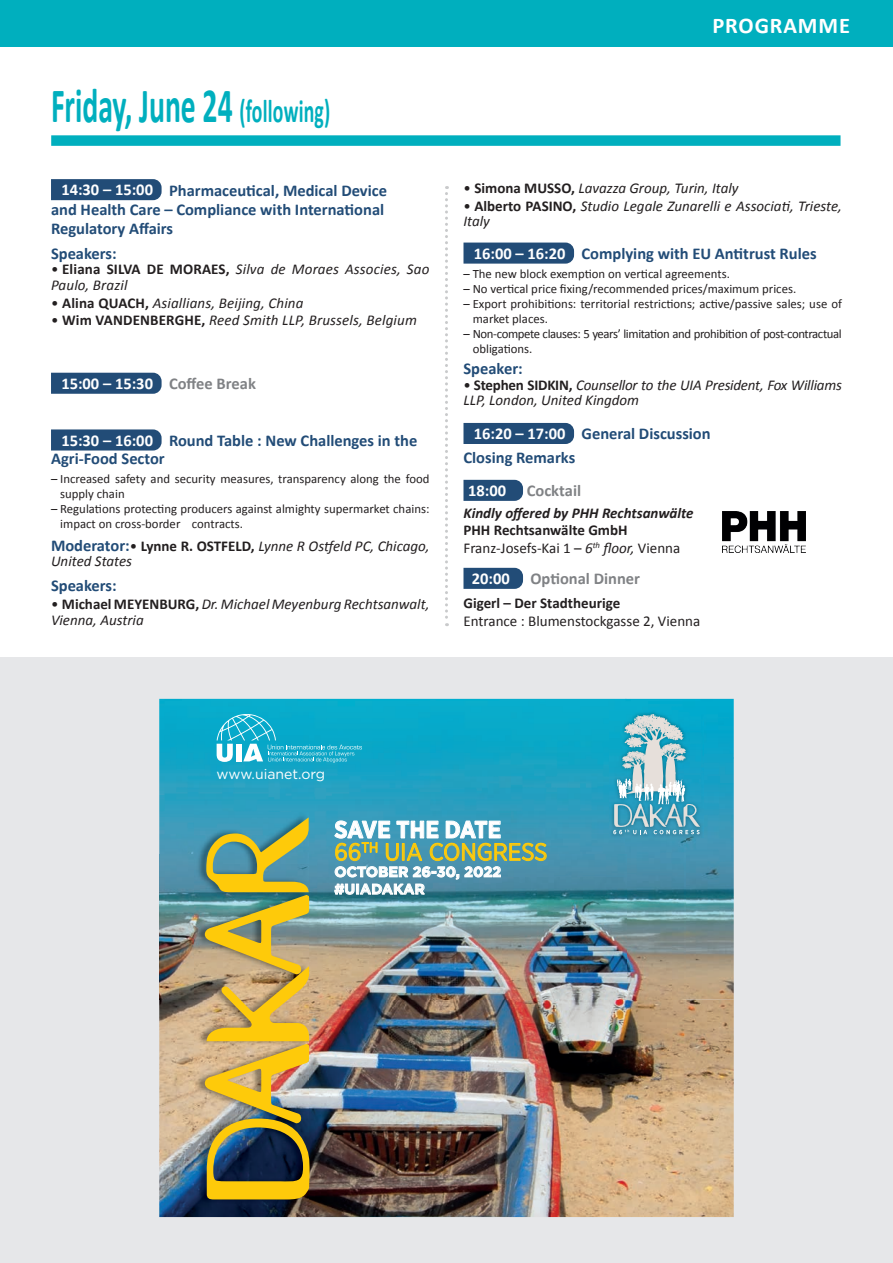
<style>
.page{position:relative;width:893px;height:1263px;background:#fff}
.page>*{position:absolute;margin:0;border:0;box-sizing:border-box;transform-origin:0 0}
.t1{font:149.7px "Seven Sans ICG";letter-spacing:-.05em;color:#feca0a}
.t2{font:700 49.5px "Calibri";color:#00afbe;scale:.6 1}
.t3{font:24px/22.4px "Gotham Narrow";color:#feca0a}
.t4{font:700 22.5px "Calibri";letter-spacing:.04em;color:#fff}
.t5{font:700 16.5px/19px "Calibri";color:#224c77}
.t6{font:700 16.5px "Calibri";color:#808285}
.t7{font:700 16.5px "Calibri";color:#fff}
.t8{font:italic 15px/15.3px "Calibri";color:#231f20}
.t9{font:15px/17.4px "Calibri";color:#231f20}
.t10{font:italic 700 15px "Calibri";color:#231f20}
.t11{font:700 15px "Calibri";color:#231f20}
.t12{font:700 14.4px/17.4px "Gotham";color:#fff}
.t13{font:14.1px "Gotham";color:#fff}
.t14{font:12.75px/15px "Calibri";color:#231f20}
.t15{font:12.75px/15px "Calibri";letter-spacing:-.03em;color:#231f20}
.s1{font-size:33px}
.s2{color:#fff}
.s3{font-style:normal}
.s4{font-weight:700;font-style:normal}
.s5{color:#808285}
.s6{font-weight:700;font-style:normal;font-size:16.5px;color:#224c77}
.s7{font-weight:700}
.s8{font-style:italic}
.s9{font-weight:700;color:#fff}
</style>
<div class="page">
<div style="left:0;top:657px;width:893px;height:606px;background:#e6e7e9"></div>
<div style="left:0;top:0;width:893px;height:47px;background:#00afbe"></div>
<div style="left:51px;top:179px;width:111px;height:21px;background:#224c77"></div>
<div style="left:51px;top:373px;width:111px;height:21px;background:#224c77"></div>
<div style="left:51px;top:429px;width:111px;height:21px;background:#224c77"></div>
<svg style="left:463px;top:243px;width:111px;height:21px;background:#29527b"></svg>
<div style="left:463px;top:423px;width:111px;height:21px;background:#224c77"></div>
<svg style="left:463px;top:480px;width:60px;height:21px"></svg>
<svg style="left:463px;top:568px;width:60px;height:21px"></svg>
<svg style="left:445px;top:186px;width:3px;height:440px"></svg>
<div style="left:51px;top:135px;width:789px;height:11px;background:#00afbe"></div>
<img style="left:159px;top:999px;width:575px;height:218px">
<img style="left:159px;top:699px;width:467px;height:155px">
<img style="left:626px;top:699px;width:108px;height:59px">
<img style="left:685px;top:758px;width:49px;height:241px">
<img style="left:626px;top:838px;width:59px;height:161px">
<img style="left:159px;top:854px;width:35px;height:145px">
<img style="left:311px;top:854px;width:315px;height:145px">
<svg style="left:334px;top:821px;width:212px;height:74px;background:#69a2ab"></svg>
<img style="left:194px;top:813px;width:115px;height:391px">
<img style="left:203px;top:816px;width:108px;height:385px">
<svg style="left:217px;top:714px;width:145px;height:48px;background:#2eb5d1"></svg>
<img style="left:609px;top:710px;width:94px;height:128px">
<svg style="left:613px;top:714px;width:87px;height:120px"></svg>
<img style="left:723px;top:512px;width:83px;height:41px">
<h2 class="t2" style="left:51px;top:75px;width:467px">Friday, June 24 <span class="s1">(following)</span></h2>
<p class="t5" style="left:51px;top:180px;width:337px;text-indent:10px"><span class="s2">14:30 – 15:00</span> Pharmaceutical, Medical Device and Health Care – Compliance with International<br>Regulatory Affairs</p>
<p class="t5" style="left:51px;top:243px;width:67px">Speakers:</p>
<p class="t8" style="left:51px;top:261px;width:380px"><span class="s3">•</span> <span class="s4">Eliana SILVA DE MORAES,</span> Silva de Moraes Associes, Sao<br>Paulo, Brazil</p>
<p class="t8" style="left:51px;top:294px;width:254px"><span class="s3">•</span> <span class="s4">Alina QUACH,</span> Asiallians, Beijing, China</p>
<p class="t8" style="left:51px;top:312px;width:367px"><span class="s3">•</span> <span class="s4">Wim VANDENBERGHE,</span> Reed Smith LLP, Brussels, Belgium</p>
<p class="t7" style="left:61px;top:373px;width:196px">15:00 – 15:30 <span class="s5">Coffee Break</span></p>
<p class="t5" style="left:51px;top:431px;width:368px;line-height:18px;text-indent:10px"><span class="s2">15:30 – 16:00</span> Round Table : New Challenges in the<br>Agri-Food Sector</p>
<p class="t14" style="left:60px;top:471px;width:371px;text-indent:-9px">– Increased safety and security measures, transparency along the food supply chain</p>
<p class="t14" style="left:60px;top:501px;width:371px;text-indent:-9px">– Regulations protecting producers against almighty supermarket chains: impact on cross-border contracts.</p>
<p class="t8" style="left:51px;top:538px;width:380px"><span class="s6">Moderator:</span><span class="s3">•</span> <span class="s4">Lynne R. OSTFELD,</span> Lynne R Ostfeld PC, Chicago,<br>United States</p>
<p class="t5" style="left:51px;top:575px;width:67px">Speakers:</p>
<p class="t8" style="left:51px;top:596px;width:380px"><span class="s3">•</span> <span class="s4">Michael MEYENBURG,</span> Dr. Michael Meyenburg Rechtsanwalt,<br>Vienna, Austria</p>
<h3 class="t4" style="left:712px;top:11px;width:139px">PROGRAMME</h3>
<p class="t8" style="left:463px;top:180px;width:277px"><span class="s3">•</span> <span class="s4">Simona MUSSO,</span> Lavazza Group, Turin, Italy</p>
<p class="t8" style="left:463px;top:198px;width:380px"><span class="s3">•</span> <span class="s4">Alberto PASINO,</span> Studio Legale Zunarelli e Associati, Trieste,<br>Italy</p>
<p class="t5" style="left:474px;top:243px;width:344px"><span class="s2">16:00 – 16:20</span> Complying with EU Antitrust Rules</p>
<p class="t14" style="left:463px;top:266px;width:268px">– The new block exemption on vertical agreements.</p>
<p class="t14" style="left:463px;top:281px;width:334px">– No vertical price fixing/recommended prices/maximum prices.</p>
<p class="t14" style="left:473px;top:296px;width:371px;text-indent:-9px">– Export prohibitions: territorial restrictions; active/passive sales; use of market places.</p>
<p class="t15" style="left:473px;top:326px;width:371px;text-indent:-9px">– Non-compete clauses: 5 years’ limitation and prohibition of post-contractual obligations.</p>
<p class="t5" style="left:463px;top:358px;width:61px">Speaker:</p>
<p class="t8" style="left:463px;top:376px;width:380px"><span class="s3">•</span> <span class="s4">Stephen SIDKIN,</span> Counsellor to the UIA President, Fox Williams<br>LLP, London, United Kingdom</p>
<p class="t5" style="left:463px;top:422px;width:249px;line-height:23.2px;text-indent:10px"><span class="s2">16:20 – 17:00</span> General Discussion<br>Closing Remarks</p>
<p class="t6" style="left:468px;top:481px;width:115px"><span class="s2">18:00</span> Cocktail</p>
<p class="t10" style="left:463px;top:504px;width:232px">Kindly offered by PHH Rechtsanwälte</p>
<p class="t9" style="left:463px;top:521px;width:218px"><span class="s7">PHH Rechtsanwälte GmbH<br></span>Franz-Josefs-Kai 1 – <span class="s8">6</span><sup>th</sup> <span class="s8">floor,</span> Vienna</p>
<p class="t6" style="left:472px;top:569px;width:170px"><span class="s2">20:00</span> Optional Dinner</p>
<p class="t11" style="left:463px;top:594px;width:158px">Gigerl – Der Stadtheurige</p>
<p class="t9" style="left:463px;top:611px;width:238px">Entrance : Blumenstockgasse 2, Vienna</p>
<p class="t13" style="left:217px;top:765px;width:110px">www.uianet.org</p>
<h1 class="t1" style="left:166px;top:1206px;width:389px;rotate:-90deg">DAKAR</h1>
<h3 class="t3" style="left:334px;top:818px;width:215px"><span class="s9">SAVE THE DATE<br></span>66<sup>TH</sup> UIA CONGRESS</h3>
<p class="t12" style="left:334px;top:863px;width:168px">OCTOBER 26-30, 2022 #UIADAKAR</p>
</div>
